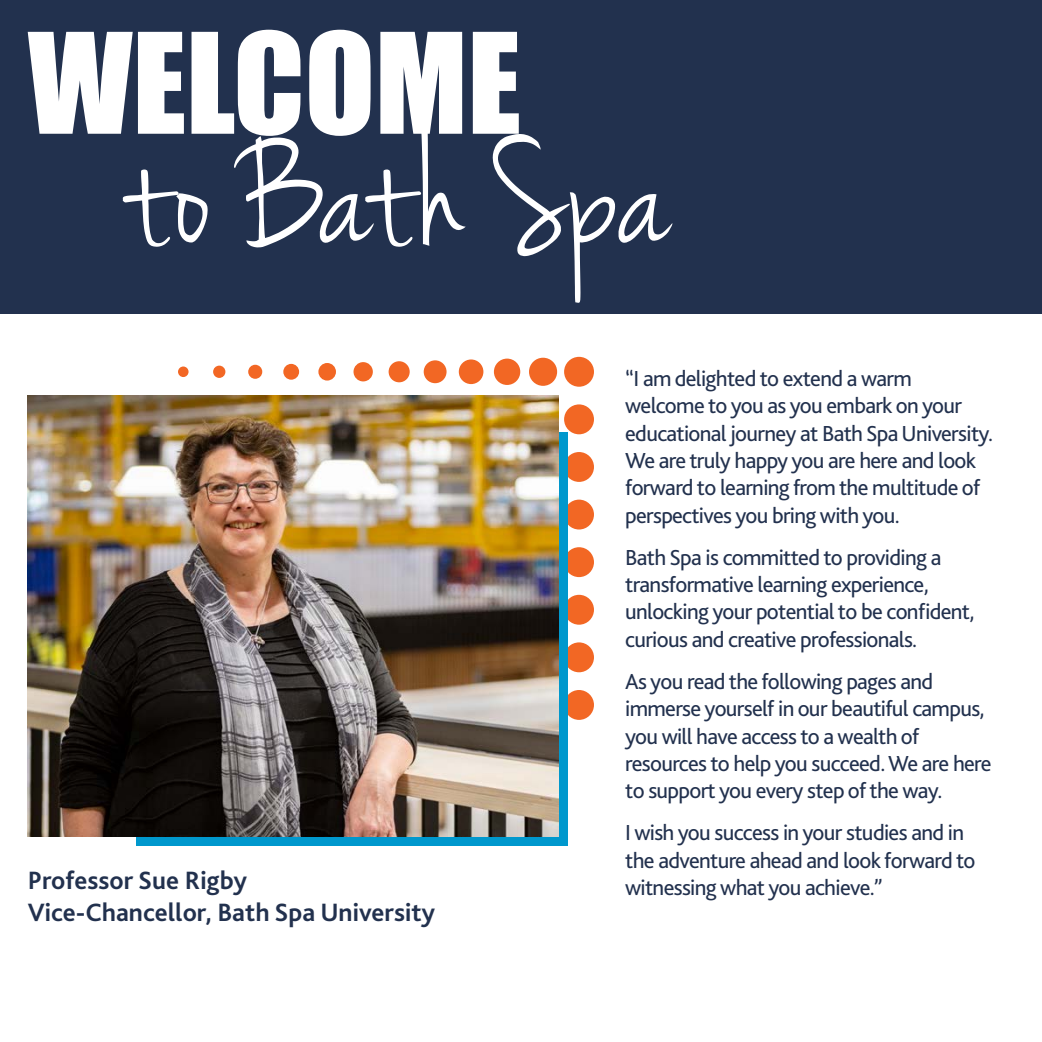
<style>
.page{position:relative;width:1042px;height:1042px;background:#fff}
.page>*{position:absolute;margin:0;border:0;box-sizing:border-box;transform-origin:0 0}
.t1{font:164.5px "Jenna Sue";letter-spacing:.01em;color:#fff}
.t2{font:128.8px "Impact";color:#fff}
.t3{font:700 26.25px "Bliss 2";color:#22314e}
.t4{font:22.75px/27.3px "Bliss 2";letter-spacing:-.03em;color:#22314e}
</style>
<div class="page">
<div style="left:0;top:0;width:1042px;height:313px;background:#22314e"></div>
<div style="left:564px;top:690px;width:30px;height:30px;background:#f26724;border-radius:50%"></div>
<div style="left:564px;top:642px;width:30px;height:30px;background:#f26724;border-radius:50%"></div>
<div style="left:564px;top:595px;width:30px;height:30px;background:#f26724;border-radius:50%"></div>
<div style="left:564px;top:547px;width:30px;height:30px;background:#f26724;border-radius:50%"></div>
<div style="left:564px;top:500px;width:30px;height:29px;background:#f26724;border-radius:50%"></div>
<div style="left:564px;top:452px;width:30px;height:30px;background:#f26724;border-radius:50%"></div>
<div style="left:564px;top:404px;width:30px;height:30px;background:#f26724;border-radius:50%"></div>
<div style="left:564px;top:357px;width:30px;height:30px;background:#f26724;border-radius:50%"></div>
<div style="left:529px;top:358px;width:28px;height:28px;background:#f26724;border-radius:50%"></div>
<div style="left:494px;top:359px;width:26px;height:26px;background:#f26724;border-radius:50%"></div>
<div style="left:459px;top:359px;width:24px;height:25px;background:#f26724;border-radius:50%"></div>
<div style="left:424px;top:360px;width:22px;height:23px;background:#f26724;border-radius:50%"></div>
<div style="left:389px;top:361px;width:21px;height:21px;background:#f26724;border-radius:50%"></div>
<div style="left:353px;top:362px;width:20px;height:19px;background:#f26724;border-radius:50%"></div>
<div style="left:318px;top:363px;width:18px;height:17px;background:#f26724;border-radius:50%"></div>
<div style="left:283px;top:364px;width:16px;height:16px;background:#f26724;border-radius:50%"></div>
<div style="left:248px;top:365px;width:14px;height:14px;background:#f26724;border-radius:50%"></div>
<div style="left:213px;top:366px;width:12px;height:12px;background:#f26724;border-radius:50%"></div>
<div style="left:178px;top:366px;width:11px;height:11px;background:#f26724;border-radius:50%"></div>
<div style="left:136px;top:433px;width:432px;height:413px;background:#0098cd"></div>
<img style="left:28px;top:395px;width:530px;height:442px">
<p class="t2" style="left:28px;top:-17px;width:495px">WELCOME</p>
<p class="t1" style="left:122px;top:100px;width:549px">to Bath Spa</p>
<p class="t4" style="left:625px;top:365px;width:370px">“I am delighted to extend a warm welcome to you as you embark on your educational journey at Bath Spa University.<br>We are truly happy you are here and look forward to learning from the multitude of perspectives you bring with you.</p>
<p class="t4" style="left:625px;top:543px;width:351px">Bath Spa is committed to providing a transformative learning experience, unlocking your potential to be confident, curious and creative professionals.</p>
<p class="t4" style="left:625px;top:668px;width:368px">As you read the following pages and immerse yourself in our beautiful campus, you will have access to a wealth of resources to help you succeed. We are here to support you every step of the way.</p>
<p class="t4" style="left:625px;top:819px;width:352px">I wish you success in your studies and in the adventure ahead and look forward to</p>
<p class="t3" style="left:28px;top:864px;width:221px">Professor Sue Rigby</p>
<p class="t4" style="left:625px;top:873px;width:259px">witnessing what you achieve.”</p>
<p class="t3" style="left:28px;top:895px;width:409px">Vice-Chancellor, Bath Spa University</p>
</div>
